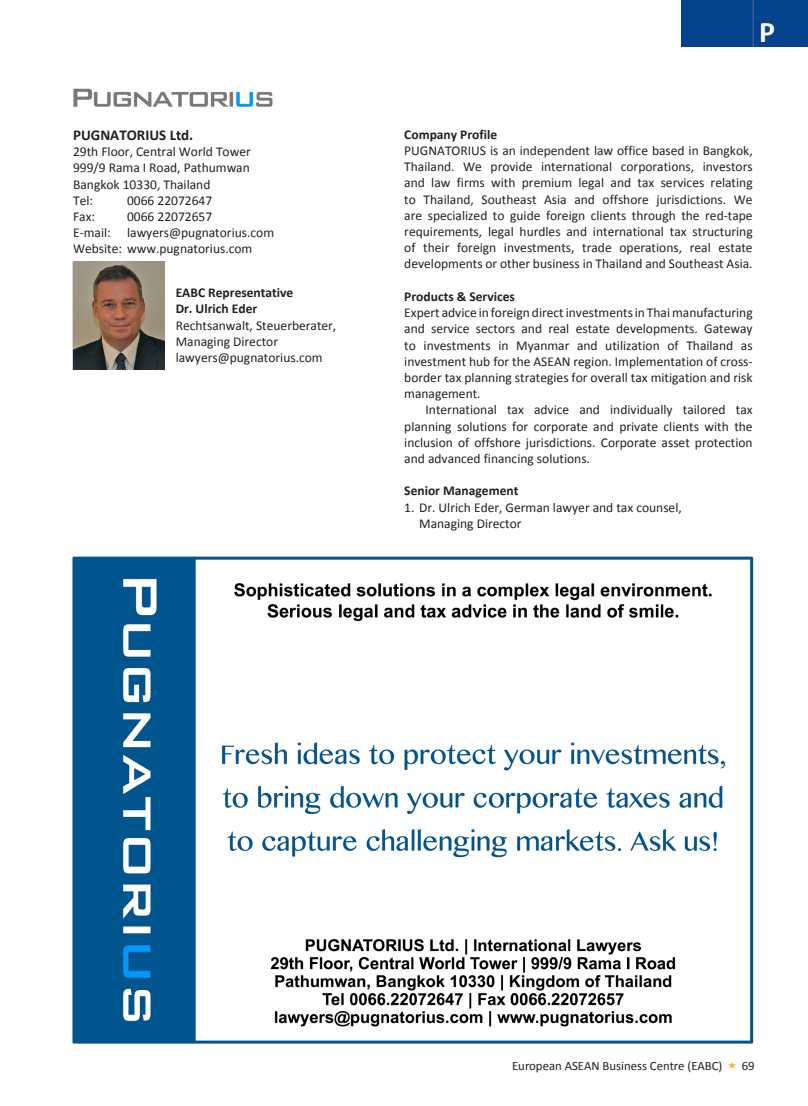
<style>
.page{position:relative;width:808px;height:1106px;background:#fff}
.page>*{position:absolute;margin:0;border:0;box-sizing:border-box;transform-origin:0 0}
.t1{font:700 30px "Calibri";color:#fff}
.t2{font:700 15px "Calibri";color:#231f20}
.t3{font:13.5px/16.2px "Calibri";color:#231f20}
.t4{font:700 13.5px/16.2px "Calibri";color:#231f20}
.t5{font:12.75px "Calibri";color:#231f20}
</style>
<div class="page">
<svg style="left:728px;top:1061px;width:8px;height:7px"></svg>
<div style="left:681px;top:0;width:126px;height:47px;background:#05428c"></div>
<hr style="left:752px;top:0;width:2px;height:47px;background:#3a5a9c">
<img style="left:73px;top:261px;width:92px;height:108px">
<img style="left:73px;top:88px;width:200px;height:19px">
<img style="left:72px;top:556px;width:682px;height:488px">
<p class="t2" style="left:73px;top:129px;width:122px">PUGNATORIUS Ltd.</p>
<p class="t3" style="left:73px;top:145px;width:179px">29th Floor, Central World Tower<br>999/9 Rama I Road, Pathumwan<br>Bangkok 10330, Thailand<br>Tel:</p>
<p class="t3" style="left:127px;top:193px;width:87px">0066 22072647</p>
<p class="t3" style="left:73px;top:209px;width:203px;text-indent:54px">0066 22072657<br>E-mail: lawyers@pugnatorius.com<br>Website: www.pugnatorius.com</p>
<p class="t4" style="left:176px;top:286px;width:119px">EABC Representative<br>Dr. Ulrich Eder</p>
<p class="t3" style="left:176px;top:318px;width:162px">Rechtsanwalt, Steuerberater,<br>Managing Director lawyers@pugnatorius.com</p>
<p class="t3" style="left:73px;top:209px;width:24px">Fax:</p>
<h1 class="t1" style="left:759px;top:20px;width:17px">P</h1>
<p class="t4" style="left:404px;top:127px;width:94px">Company Profile</p>
<p class="t3" style="left:404px;top:143px;width:350px;text-align:justify">PUGNATORIUS is an independent law office based in Bangkok, Thailand. We provide international corporations, investors and law firms with premium legal and tax services relating to Thailand, Southeast Asia and offshore jurisdictions. We are specialized to guide foreign clients through the red-tape requirements, legal hurdles and international tax structuring of their foreign investments, trade operations, real estate developments or other business in Thailand and Southeast Asia.</p>
<p class="t4" style="left:404px;top:289px;width:112px">Products &amp; Services</p>
<p class="t3" style="left:404px;top:305px;width:350px;text-align:justify">Expert advice in foreign direct investments in Thai manufacturing and service sectors and real estate developments. Gateway to investments in Myanmar and utilization of Thailand as investment hub for the ASEAN region. Implementation of cross&shy;border tax planning strategies for overall tax mitigation and risk management.</p>
<p class="t3" style="left:404px;top:403px;width:350px;text-align:justify;text-indent:21px">International tax advice and individually tailored tax planning solutions for corporate and private clients with the inclusion of offshore jurisdictions. Corporate asset protection and advanced financing solutions.</p>
<p class="t4" style="left:404px;top:484px;width:116px">Senior Management</p>
<p class="t3" style="left:419px;top:500px;width:264px;text-indent:-15px">1. Dr. Ulrich Eder, German lawyer and tax counsel,<br>Managing Director</p>
<p class="t5" style="left:512px;top:1060px;width:212px">European ASEAN Business Centre (EABC)</p>
<p class="t5" style="left:742px;top:1060px;width:14px">69</p>
</div>
